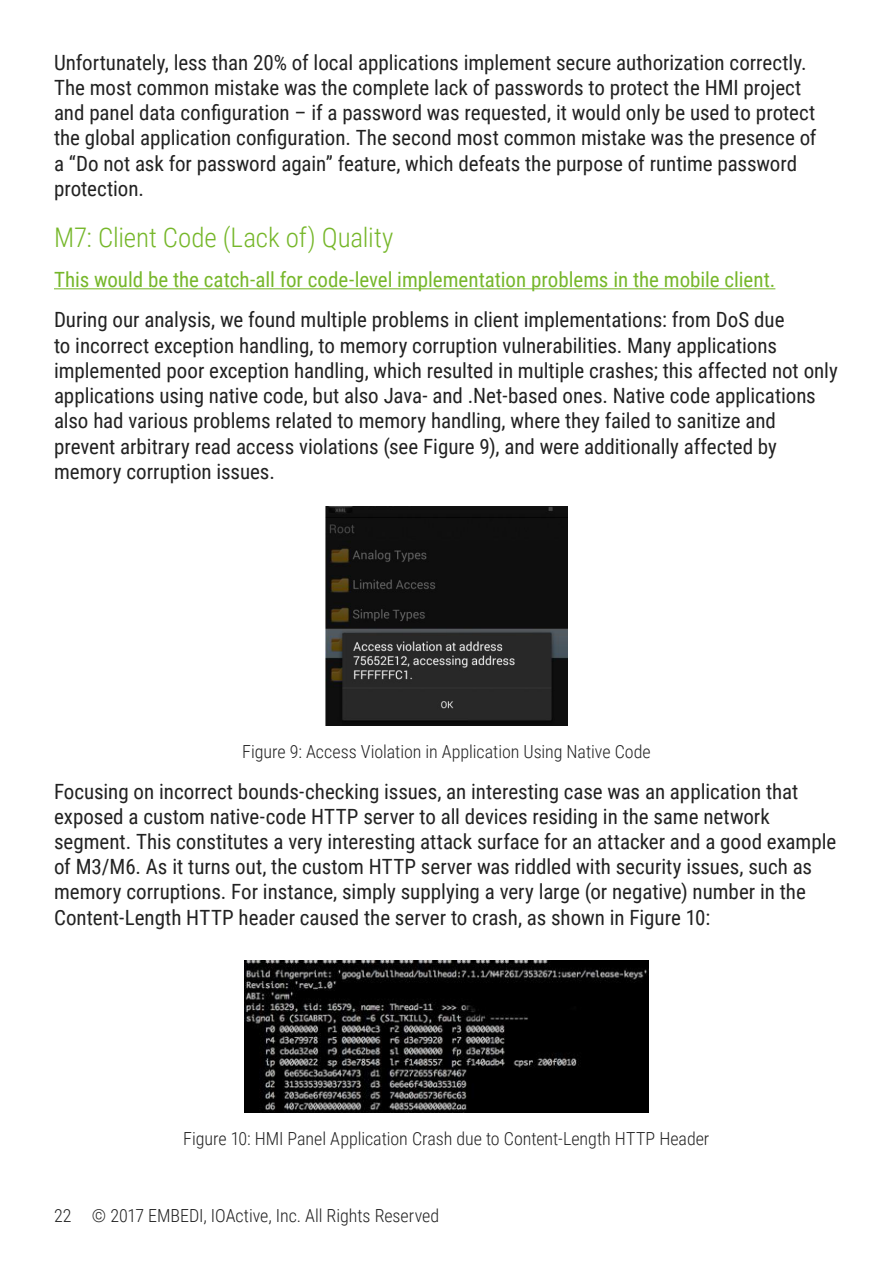
<style>
.page{position:relative;width:893px;height:1263px;background:#fff}
.page>*{position:absolute;margin:0;border:0;box-sizing:border-box;transform-origin:0 0}
.t1{font:300 27px "Roboto Condensed";letter-spacing:-.005em;color:#76b72a}
.t2{font:21px/25.2px "Roboto Condensed";color:#222}
.t3{font:21px "Roboto Condensed";color:#76b72a}
.t4{font:300 18px "Roboto Condensed";letter-spacing:-.005em;color:#222}
</style>
<div class="page">
<hr style="left:54px;top:288px;width:721px;height:1px;background:#76b72a">
<img style="left:325px;top:506px;width:243px;height:220px">
<img style="left:245px;top:961px;width:403px;height:152px">
<p class="t2" style="left:54px;top:49px;width:764px">Unfortunately, less than 20% of local applications implement secure authorization correctly.<br>The most common mistake was the complete lack of passwords to protect the HMI project and panel data configuration – if a password was requested, it would only be used to protect the global application configuration. The second most common mistake was the presence of a “Do not ask for password again” feature, which defeats the purpose of runtime password protection.</p>
<p class="t1" style="left:54px;top:219px;width:341px">M7: Client Code (Lack of) Quality</p>
<p class="t3" style="left:54px;top:265px;width:723px">This would be the catch-all for code-level implementation problems in the mobile client.</p>
<p class="t2" style="left:54px;top:307px;width:785px">During our analysis, we found multiple problems in client implementations: from DoS due<br>to incorrect exception handling, to memory corruption vulnerabilities. Many applications implemented poor exception handling, which resulted in multiple crashes; this affected not only applications using native code, but also Java- and .Net-based ones. Native code applications also had various problems related to memory handling, where they failed to sanitize and prevent arbitrary read access violations (see Figure 9), and were additionally affected by memory corruption issues.</p>
<p class="t4" style="left:242px;top:739px;width:410px">Figure 9: Access Violation in Application Using Native Code</p>
<p class="t2" style="left:54px;top:778px;width:784px">Focusing on incorrect bounds-checking issues, an interesting case was an application that exposed a custom native-code HTTP server to all devices residing in the same network segment. This constitutes a very interesting attack surface for an attacker and a good example of M3/M6. As it turns out, the custom HTTP server was riddled with security issues, such as memory corruptions. For instance, simply supplying a very large (or negative) number in the Content-Length HTTP header caused the server to crash, as shown in Figure 10:</p>
<p class="t4" style="left:183px;top:1126px;width:528px">Figure 10: HMI Panel Application Crash due to Content-Length HTTP Header</p>
<p class="t4" style="left:54px;top:1203px;width:387px">22 © 2017 EMBEDI, IOActive, Inc. All Rights Reserved</p>
</div>
